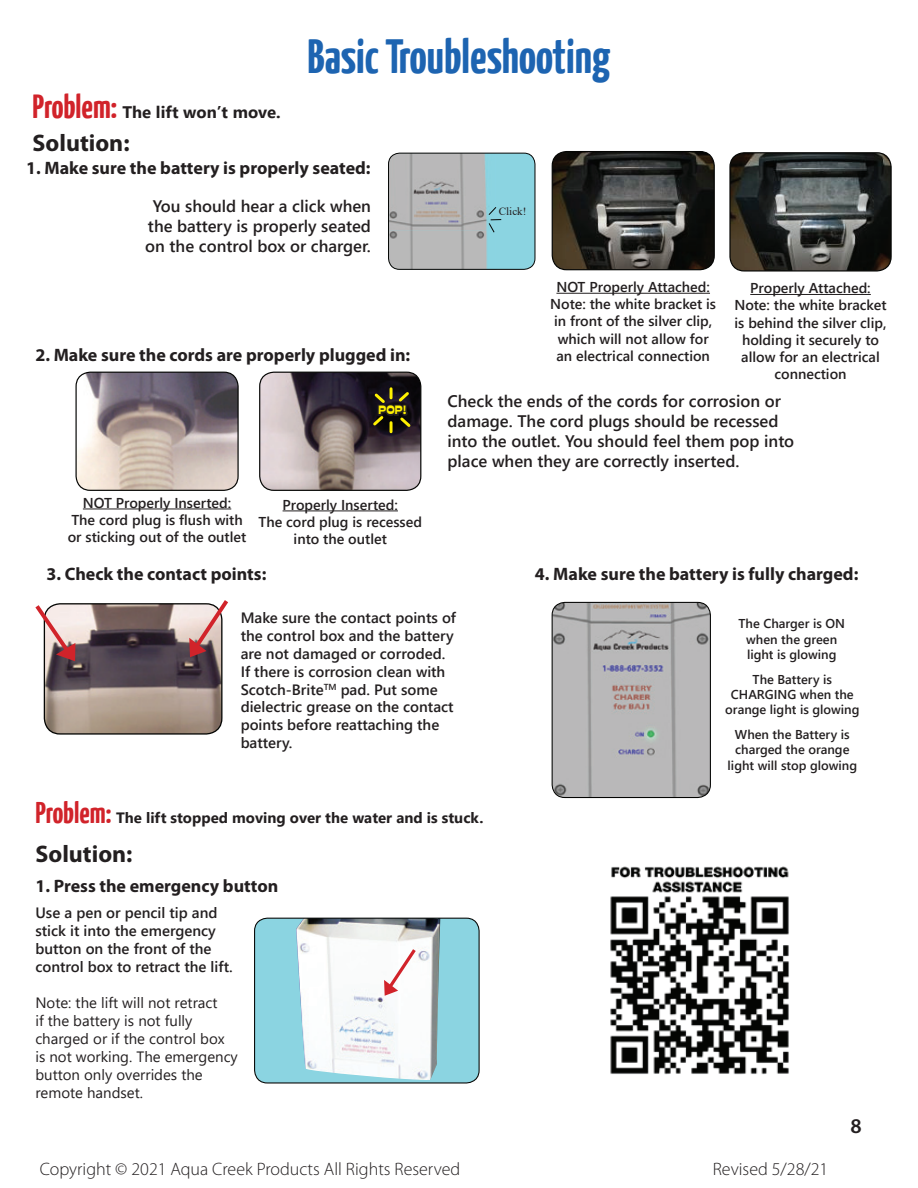
<style>
.page{position:relative;width:918px;height:1188px;background:#fff}
.page>*{position:absolute;margin:0;border:0;box-sizing:border-box;transform-origin:0 0}
.t1{font:700 48px "Yanone Kaffeesatz";color:#1d64b1}
.t2{font:700 24px "Myriad Pro";color:#231f20}
.t3{font:600 21px "Myriad Pro";color:#231f20}
.t4{font:700 18px "Myriad Pro";color:#231f20}
.t5{font:300 18px "Myriad Pro";color:#231f20}
.t6{font:600 16.65px/20.1px "Segoe UI";color:#231f20;text-align:center}
.t7{font:700 16.65px "Segoe UI";color:#231f20}
.t8{font:600 15px/18px "Segoe UI";color:#231f20}
.t9{font:15px/18px "Segoe UI";color:#231f20}
.t10{font:700 15px "Segoe UI";color:#231f20}
.t11{font:600 14.25px/17.2px "Segoe UI";color:#231f20;text-align:center}
.t12{font:600 12.9px/15.5px "Segoe UI";color:#231f20;text-align:center}
.t13{font:12px "Cuckoo";color:#fff101}
.t14{font:11.1px "Times New Roman";color:#231f20}
.s1{font-family:"Yanone Kaffeesatz";font-size:33.45px;color:#d1232a}
.s2{font-family:"Yanone Kaffeesatz";font-size:30px;color:#d1232a}
</style>
<div class="page">
<div style="left:389px;top:153px;width:146px;height:116px;background:#8bd4e1;border-radius:11px"></div>
<img style="left:389px;top:153px;width:98px;height:116px">
<svg style="left:488px;top:207px;width:13px;height:26px"></svg>
<div style="left:388px;top:153px;width:147px;height:117px;border:1px solid #040503;border-radius:11px"></div>
<img style="left:552px;top:152px;width:162px;height:118px">
<div style="left:552px;top:151px;width:163px;height:119px;border:1px solid #040503;border-radius:14px"></div>
<hr style="left:556px;top:293px;width:154px;height:1px;background:#231f20">
<img style="left:731px;top:153px;width:159px;height:117px">
<div style="left:729px;top:152px;width:163px;height:120px;border:1px solid #040503;border-radius:14px"></div>
<hr style="left:750px;top:294px;width:121px;height:1px;background:#231f20">
<img style="left:76px;top:372px;width:162px;height:118px">
<div style="left:75px;top:372px;width:164px;height:119px;border:1px solid #040503;border-radius:14px"></div>
<hr style="left:83px;top:509px;width:148px;height:1px;background:#231f20">
<img style="left:260px;top:372px;width:161px;height:118px">
<div style="left:259px;top:372px;width:162px;height:119px;border:1px solid #040503;border-radius:14px"></div>
<hr style="left:283px;top:510px;width:115px;height:1px;background:#231f20">
<svg style="left:370px;top:389px;width:43px;height:43px;background:#2e2915"></svg>
<img style="left:552px;top:602px;width:158px;height:196px">
<div style="left:552px;top:602px;width:159px;height:196px;border:1px solid #040503;border-radius:13px"></div>
<img style="left:44px;top:605px;width:178px;height:129px">
<div style="left:44px;top:603px;width:178px;height:132px;border:1px solid #040503;border-radius:16px"></div>
<svg style="left:189px;top:600px;width:39px;height:57px"></svg>
<svg style="left:35px;top:603px;width:40px;height:58px"></svg>
<div style="left:255px;top:918px;width:224px;height:165px;background:#8bd4e1;border-radius:13px"></div>
<img style="left:296px;top:920px;width:144px;height:160px">
<div style="left:254px;top:918px;width:226px;height:166px;border:1px solid #040503;border-radius:13px"></div>
<svg style="left:384px;top:946px;width:35px;height:50px;background:#f5ddde"></svg>
<img style="left:610px;top:866px;width:179px;height:209px">
<h1 class="t1" style="left:308px;top:27px;width:304px">Basic Troubleshooting</h1>
<p class="t7" style="left:32px;top:97px;width:250px"><span class="s1">Problem:</span> The lift won’t move.</p>
<h2 class="t2" style="left:32px;top:127px;width:99px">Solution:</h2>
<p class="t4" style="left:26px;top:156px;width:346px">1. Make sure the battery is properly seated:</p>
<p class="t6" style="left:145px;top:195px;width:227px">You should hear a click when the battery is properly seated on the control box or charger.</p>
<p class="t14" style="left:499px;top:204px;width:29px">Click!</p>
<p class="t4" style="left:35px;top:344px;width:376px">2. Make sure the cords are properly plugged in:</p>
<p class="t13" style="left:379px;top:404px;width:30px">POP!</p>
<p class="t11" style="left:68px;top:493px;width:180px">NOT Properly Inserted:<br>The cord plug is flush with or sticking out of the outlet</p>
<p class="t11" style="left:258px;top:495px;width:165px">Properly Inserted:<br>The cord plug is recessed into the outlet</p>
<p class="t11" style="left:550px;top:277px;width:167px">NOT Properly Attached:<br>Note: the white bracket is in front of the silver clip, which will not allow for an electrical connection</p>
<p class="t11" style="left:734px;top:278px;width:154px">Properly Attached:<br>Note: the white bracket is behind the silver clip, holding it securely to allow for an electrical connection</p>
<p class="t6" style="left:448px;top:390px;width:348px;text-align:left">Check the ends of the cords for corrosion or damage. The cord plugs should be recessed into the outlet. You should feel them pop into place when they are correctly inserted.</p>
<p class="t4" style="left:46px;top:562px;width:221px">3. Check the contact points:</p>
<p class="t4" style="left:535px;top:562px;width:325px">4. Make sure the battery is fully charged:</p>
<p class="t8" style="left:241px;top:607px;width:217px">Make sure the contact points of the control box and the battery are not damaged or corroded.<br>If there is corrosion clean with<br>Scotch-Brite<sup>TM</sup> pad. Put some dielectric grease on the contact points before reattaching the battery.</p>
<p class="t12" style="left:739px;top:615px;width:108px">The Charger is ON when the green light is glowing</p>
<p class="t12" style="left:725px;top:670px;width:136px">The Battery is<br>CHARGING when the orange light is glowing</p>
<p class="t12" style="left:728px;top:725px;width:131px">When the Battery is charged the orange light will stop glowing</p>
<p class="t10" style="left:35px;top:804px;width:450px"><span class="s2">Problem:</span> The lift stopped moving over the water and is stuck.</p>
<h2 class="t2" style="left:35px;top:838px;width:99px">Solution:</h2>
<p class="t4" style="left:35px;top:874px;width:244px">1. Press the emergency button</p>
<p class="t8" style="left:35px;top:902px;width:199px">Use a pen or pencil tip and stick it into the emergency button on the front of the control box to retract the lift.</p>
<p class="t9" style="left:35px;top:992px;width:204px">Note: the lift will not retract<br>if the battery is not fully charged or if the control box is not working. The emergency button only overrides the remote handset.</p>
<p class="t5" style="left:40px;top:1159px;width:422px">Copyright © 2021 Aqua Creek Products All Rights Reserved</p>
<p class="t5" style="left:713px;top:1159px;width:117px">Revised 5/28/21</p>
<h3 class="t3" style="left:851px;top:1113px;width:13px">8</h3>
</div>
